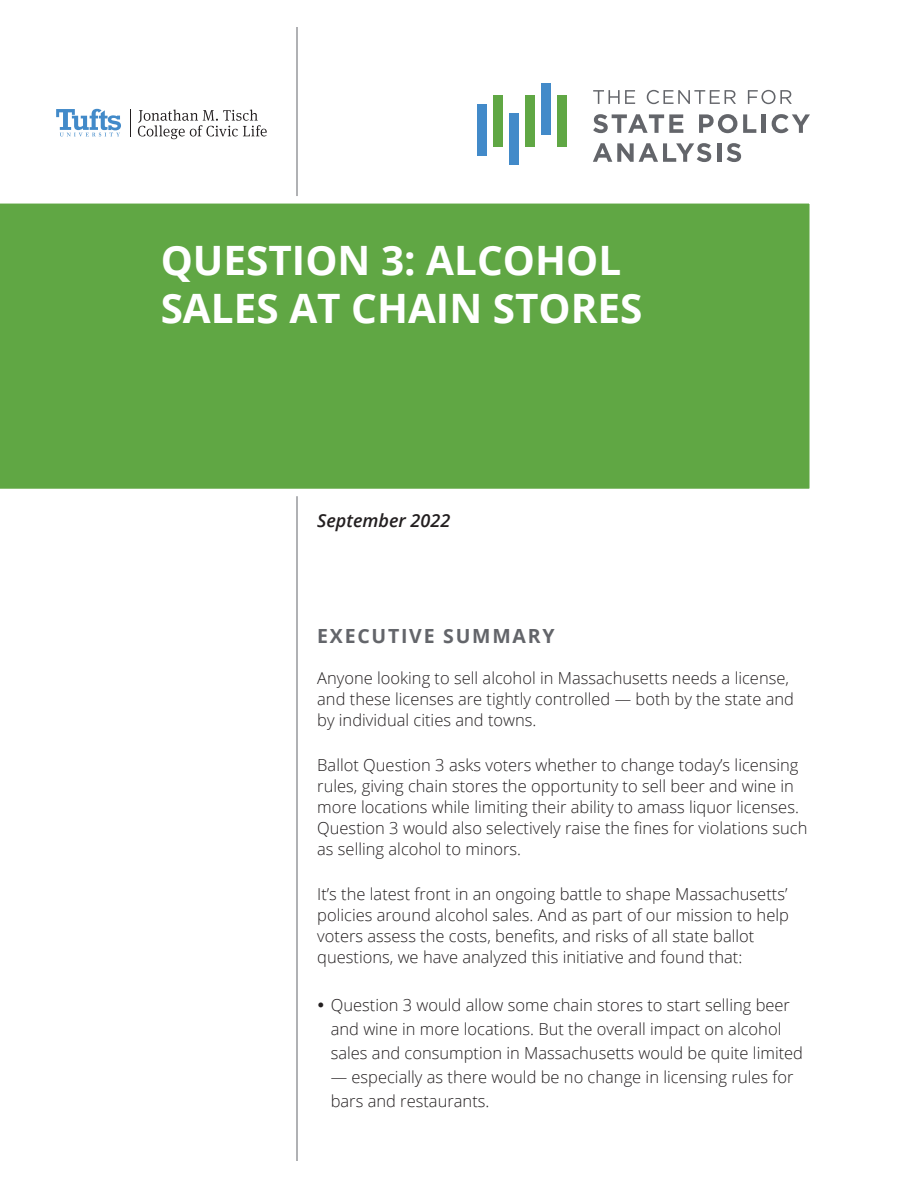
<style>
.page{position:relative;width:918px;height:1188px;background:#fff}
.page>*{position:absolute;margin:0;border:0;box-sizing:border-box;transform-origin:0 0}
.t1{font:700 40.5px/48.6px "Open Sans";color:#fff}
.t2{font:700 19.5px "Open Sans";letter-spacing:.09em;color:#63656a}
.t3{font:italic 600 18px "Open Sans";color:#231f20}
.t4{font:300 16.5px/21px "Open Sans";color:#231f20}
</style>
<div class="page">
<hr style="left:297px;top:27px;width:1px;height:1134px;background:#63656a">
<svg style="left:130px;top:109px;width:1px;height:27px"></svg>
<svg style="left:56px;top:109px;width:65px;height:28px"></svg>
<svg style="left:138px;top:110px;width:129px;height:29px"></svg>
<svg style="left:593px;top:90px;width:42px;height:14px"></svg>
<svg style="left:647px;top:90px;width:89px;height:14px"></svg>
<svg style="left:748px;top:90px;width:44px;height:14px"></svg>
<svg style="left:593px;top:114px;width:90px;height:19px"></svg>
<svg style="left:699px;top:114px;width:38px;height:19px"></svg>
<svg style="left:743px;top:114px;width:13px;height:19px"></svg>
<hr style="left:762px;top:114px;width:4px;height:19px;background:#63656a">
<svg style="left:772px;top:114px;width:38px;height:19px"></svg>
<svg style="left:593px;top:143px;width:118px;height:19px"></svg>
<hr style="left:717px;top:143px;width:4px;height:19px;background:#63656a">
<svg style="left:727px;top:143px;width:14px;height:19px"></svg>
<div style="left:477px;top:105px;width:10px;height:51px;background:#428ac9"></div>
<div style="left:509px;top:114px;width:9px;height:51px;background:#428ac9"></div>
<div style="left:493px;top:95px;width:9px;height:51px;background:#60a744"></div>
<div style="left:525px;top:95px;width:9px;height:51px;background:#60a744"></div>
<div style="left:557px;top:95px;width:9px;height:51px;background:#60a744"></div>
<div style="left:541px;top:83px;width:9px;height:51px;background:#428ac9"></div>
<div style="left:0;top:196px;width:810px;height:300px;background:#60a744"></div>
<h1 class="t1" style="left:161px;top:235px;width:483px">QUESTION 3: ALCOHOL<br>SALES AT CHAIN STORES</h1>
<p class="t3" style="left:317px;top:508px;width:135px">September 2022</p>
<p class="t2" style="left:317px;top:623px;width:239px">EXECUTIVE SUMMARY</p>
<p class="t4" style="left:317px;top:667px;width:478px">Anyone looking to sell alcohol in Massachusetts needs a license, and these licenses are tightly controlled — both by the state and by individual cities and towns.</p>
<p class="t4" style="left:317px;top:754px;width:492px">Ballot Question 3 asks voters whether to change today’s licensing rules, giving chain stores the opportunity to sell beer and wine in more locations while limiting their ability to amass liquor licenses.<br>Question 3 would also selectively raise the fines for violations such as selling alcohol to minors.</p>
<p class="t4" style="left:317px;top:883px;width:473px">It’s the latest front in an ongoing battle to shape Massachusetts’ policies around alcohol sales. And as part of our mission to help voters assess the costs, benefits, and risks of all state ballot questions, we have analyzed this initiative and found that:</p>
<p class="t4" style="left:331px;top:992px;width:474px;line-height:24px;text-indent:-13px">• Question 3 would allow some chain stores to start selling beer and wine in more locations. But the overall impact on alcohol sales and consumption in Massachusetts would be quite limited</p>
<p class="t4" style="left:331px;top:1064px;width:464px;line-height:24px">— especially as there would be no change in licensing rules for bars and restaurants.</p>
</div>
